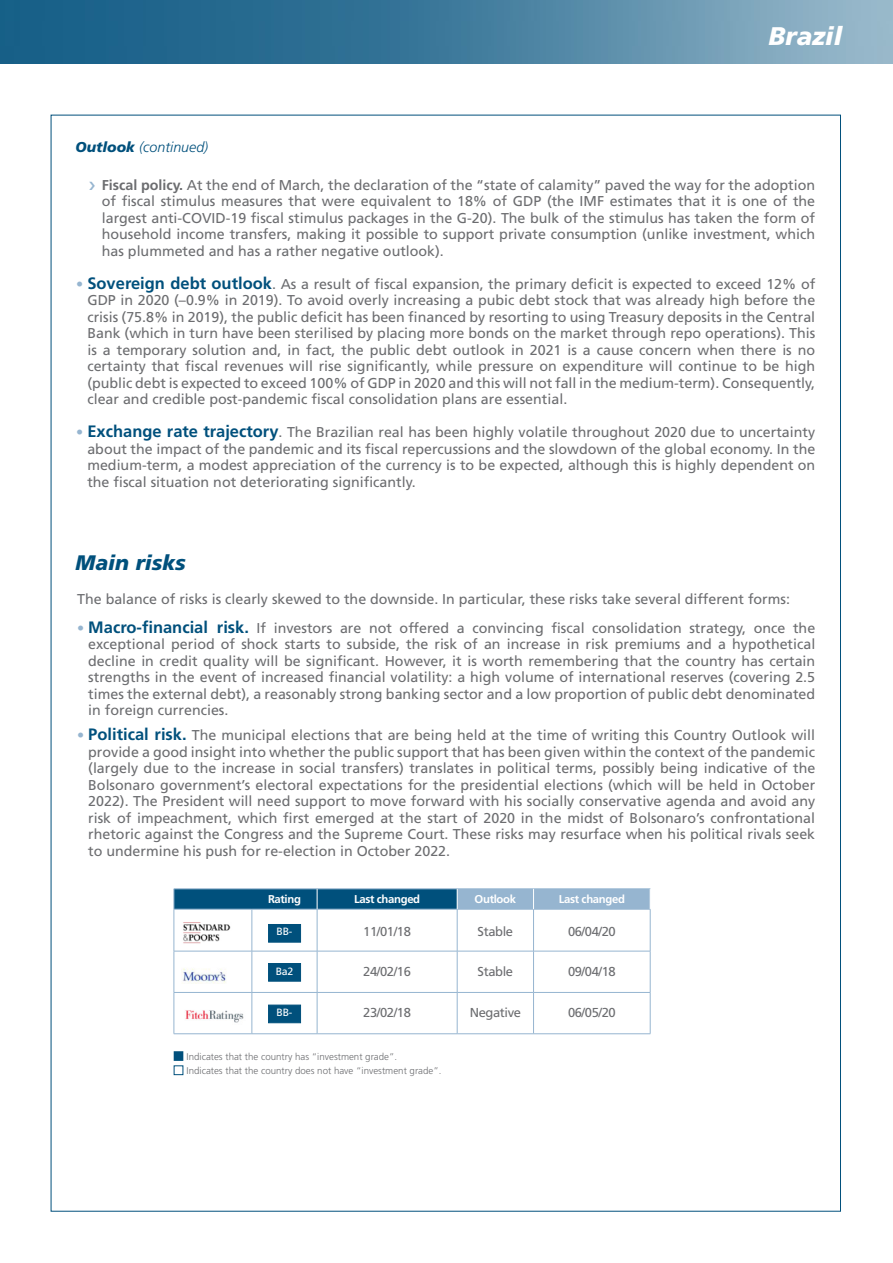
<style>
.page{position:relative;width:893px;height:1263px;background:#fff}
.page>*{position:absolute;margin:0;border:0;box-sizing:border-box;transform-origin:0 0}
.t1{font:italic 900 25.5px "Frutiger LT Std";color:#fff}
.t2{font:italic 900 21px "Frutiger LT Std";color:#00507c}
.t3{font:14.25px/16.5px "Frutiger LT Std";color:#6c6d70;text-align:justify}
.t4{font:italic 300 14.25px "Frutiger LT Std";color:#00507c}
.t5{font:12.9px "Frutiger LT Std";letter-spacing:-.03em;color:#6c6d70}
.t6{font:700 11.4px "Frutiger LT Std";letter-spacing:-.03em;color:#fff}
.t7{font:10.5px "Frutiger LT Std";letter-spacing:-.03em;color:#fff}
.t8{font:300 9.75px "Frutiger LT Std";color:#6c6d70}
.s1{font-weight:900}
.s2{font-weight:700}
.s3{color:#96b5d0}
.s4{font-weight:700;font-size:16.5px;color:#00507c}
</style>
<div class="page">
<img style="left:0;top:0;width:893px;height:64px">
<img style="left:183px;top:922px;width:48px;height:22px">
<img style="left:182px;top:968px;width:44px;height:16px">
<img style="left:185px;top:1010px;width:59px;height:13px">
<div style="left:268px;top:963px;width:33px;height:18px;background:#00507c"></div>
<div style="left:268px;top:924px;width:33px;height:18px;background:#00507c"></div>
<div style="left:268px;top:1005px;width:33px;height:18px;background:#00507c;border:1px solid #00507c"></div>
<hr style="left:174px;top:909px;width:78px;height:1px;background:#96b5d0">
<hr style="left:252px;top:909px;width:65px;height:1px;background:#96b5d0">
<hr style="left:317px;top:909px;width:140px;height:1px;background:#96b5d0">
<hr style="left:457px;top:909px;width:76px;height:1px;background:#96b5d0">
<hr style="left:533px;top:909px;width:117px;height:1px;background:#96b5d0">
<hr style="left:174px;top:888px;width:78px;height:1px;background:#96b5d0">
<hr style="left:252px;top:888px;width:65px;height:1px;background:#96b5d0">
<hr style="left:317px;top:888px;width:140px;height:1px;background:#96b5d0">
<hr style="left:457px;top:888px;width:76px;height:1px;background:#96b5d0">
<hr style="left:533px;top:888px;width:117px;height:1px;background:#96b5d0">
<hr style="left:174px;top:909px;width:1px;height:42px;background:#96b5d0">
<hr style="left:174px;top:951px;width:1px;height:41px;background:#96b5d0">
<hr style="left:174px;top:993px;width:1px;height:40px;background:#96b5d0">
<hr style="left:174px;top:1033px;width:78px;height:1px;background:#96b5d0">
<hr style="left:252px;top:1033px;width:65px;height:1px;background:#96b5d0">
<hr style="left:317px;top:1033px;width:140px;height:1px;background:#96b5d0">
<hr style="left:457px;top:1033px;width:76px;height:1px;background:#96b5d0">
<hr style="left:533px;top:1033px;width:117px;height:1px;background:#96b5d0">
<hr style="left:317px;top:909px;width:1px;height:42px;background:#96b5d0">
<hr style="left:457px;top:909px;width:1px;height:42px;background:#96b5d0">
<hr style="left:533px;top:909px;width:1px;height:42px;background:#96b5d0">
<hr style="left:650px;top:909px;width:1px;height:42px;background:#96b5d0">
<hr style="left:317px;top:951px;width:1px;height:41px;background:#96b5d0">
<hr style="left:457px;top:951px;width:1px;height:41px;background:#96b5d0">
<hr style="left:533px;top:951px;width:1px;height:41px;background:#96b5d0">
<hr style="left:650px;top:951px;width:1px;height:41px;background:#96b5d0">
<hr style="left:317px;top:993px;width:1px;height:40px;background:#96b5d0">
<hr style="left:457px;top:993px;width:1px;height:40px;background:#96b5d0">
<hr style="left:533px;top:993px;width:1px;height:40px;background:#96b5d0">
<hr style="left:650px;top:993px;width:1px;height:40px;background:#96b5d0">
<hr style="left:174px;top:951px;width:78px;height:1px;background:#96b5d0">
<hr style="left:252px;top:951px;width:65px;height:1px;background:#96b5d0">
<hr style="left:317px;top:951px;width:140px;height:1px;background:#96b5d0">
<hr style="left:457px;top:951px;width:76px;height:1px;background:#96b5d0">
<hr style="left:533px;top:951px;width:117px;height:1px;background:#96b5d0">
<hr style="left:174px;top:992px;width:78px;height:1px;background:#96b5d0">
<hr style="left:252px;top:992px;width:65px;height:1px;background:#96b5d0">
<hr style="left:317px;top:992px;width:140px;height:1px;background:#96b5d0">
<hr style="left:457px;top:992px;width:76px;height:1px;background:#96b5d0">
<hr style="left:533px;top:992px;width:117px;height:1px;background:#96b5d0">
<hr style="left:252px;top:909px;width:1px;height:42px;background:#96b5d0">
<hr style="left:252px;top:951px;width:1px;height:41px;background:#96b5d0">
<hr style="left:252px;top:993px;width:1px;height:40px;background:#96b5d0">
<svg style="left:174px;top:889px;width:477px;height:20px;background:#417ca0"></svg>
<div style="left:174px;top:1051px;width:9px;height:10px;background:#00507c;border:2px solid #00507c"></div>
<div style="left:174px;top:1065px;width:9px;height:10px;border:1px solid #00507c"></div>
<p class="t4" style="left:76px;top:139px;width:134px"><span class="s1">Outlook</span> (continued)</p>
<p class="t1" style="left:769px;top:21px;width:75px">Brazil</p>
<p class="t3" style="left:102px;top:176px;width:715px"><span class="s2">Fiscal policy.</span> At the end of March, the declaration of the “state of calamity” paved the way for the adoption of fiscal stimulus measures that were equivalent to 18% of GDP (the IMF estimates that it is one of the largest anti-COVID-19 fiscal stimulus packages in the G-20). The bulk of the stimulus has taken the form of household income transfers, making it possible to support private consumption (unlike investment, which has plummeted and has a rather negative outlook).</p>
<p class="t3" style="left:87px;top:275px;width:729px;text-indent:-11px"><span class="s3">•</span> <span class="s4">Sovereign debt outlook</span>. As a result of fiscal expansion, the primary deficit is expected to exceed 12% of GDP in 2020 (–0.9% in 2019). To avoid overly increasing a pubic debt stock that was already high before the crisis (75.8% in 2019), the public deficit has been financed by resorting to using Treasury deposits in the Central Bank (which in turn have been sterilised by placing more bonds on the market through repo operations). This is a temporary solution and, in fact, the public debt outlook in 2021 is a cause concern when there is no certainty that fiscal revenues will rise significantly, while pressure on expenditure will continue to be high (public debt is expected to exceed 100% of GDP in 2020 and this will not fall in the medium-term). Consequently, clear and credible post-pandemic fiscal consolidation plans are essential.</p>
<p class="t3" style="left:87px;top:424px;width:729px;text-indent:-11px"><span class="s3">•</span> <span class="s4">Exchange rate trajectory</span>. The Brazilian real has been highly volatile throughout 2020 due to uncertainty about the impact of the pandemic and its fiscal repercussions and the slowdown of the global economy. In the medium-term, a modest appreciation of the currency is to be expected, although this is highly dependent on the fiscal situation not deteriorating significantly.</p>
<p class="t2" style="left:76px;top:550px;width:112px">Main risks</p>
<p class="t3" style="left:77px;top:590px;width:714px">The balance of risks is clearly skewed to the downside. In particular, these risks take several different forms:</p>
<p class="t3" style="left:88px;top:620px;width:729px;text-indent:-11px"><span class="s3">•</span> <span class="s4">Macro-financial risk.</span> If investors are not offered a convincing fiscal consolidation strategy, once the exceptional period of shock starts to subside, the risk of an increase in risk premiums and a hypothetical decline in credit quality will be significant. However, it is worth remembering that the country has certain strengths in the event of increased financial volatility: a high volume of international reserves (covering 2.5 times the external debt), a reasonably strong banking sector and a low proportion of public debt denominated in foreign currencies.</p>
<p class="t3" style="left:88px;top:727px;width:728px;text-indent:-11px"><span class="s3">•</span> <span class="s4">Political risk.</span> The municipal elections that are being held at the time of writing this Country Outlook will provide a good insight into whether the public support that has been given within the context of the pandemic (largely due to the increase in social transfers) translates in political terms, possibly being indicative of the Bolsonaro government’s electoral expectations for the presidential elections (which will be held in October 2022). The President will need support to move forward with his socially conservative agenda and avoid any risk of impeachment, which first emerged at the start of 2020 in the midst of Bolsonaro’s confrontational rhetoric against the Congress and the Supreme Court. These risks may resurface when his political rivals seek to undermine his push for re-election in October 2022.</p>
<p class="t6" style="left:268px;top:892px;width:34px">Rating</p>
<p class="t6" style="left:354px;top:892px;width:68px">Last changed</p>
<p class="t6" style="left:475px;top:892px;width:43px">Outlook</p>
<p class="t6" style="left:559px;top:892px;width:68px">Last changed</p>
<p class="t7" style="left:277px;top:926px;width:17px">BB-</p>
<p class="t5" style="left:363px;top:924px;width:49px">11/01/18</p>
<p class="t5" style="left:478px;top:924px;width:37px">Stable</p>
<p class="t5" style="left:568px;top:924px;width:49px">06/04/20</p>
<p class="t7" style="left:276px;top:965px;width:19px">Ba2</p>
<p class="t5" style="left:363px;top:964px;width:49px">24/02/16</p>
<p class="t5" style="left:478px;top:964px;width:37px">Stable</p>
<p class="t5" style="left:568px;top:964px;width:49px">09/04/18</p>
<p class="t7" style="left:277px;top:1006px;width:17px">BB-</p>
<p class="t5" style="left:363px;top:1005px;width:49px">23/02/18</p>
<p class="t5" style="left:470px;top:1005px;width:53px">Negative</p>
<p class="t5" style="left:568px;top:1005px;width:49px">06/05/20</p>
<p class="t8" style="left:187px;top:1051px;width:212px">Indicates that the country has “investment grade”.</p>
<p class="t8" style="left:187px;top:1065px;width:256px">Indicates that the country does not have “investment grade”.</p>
</div>
